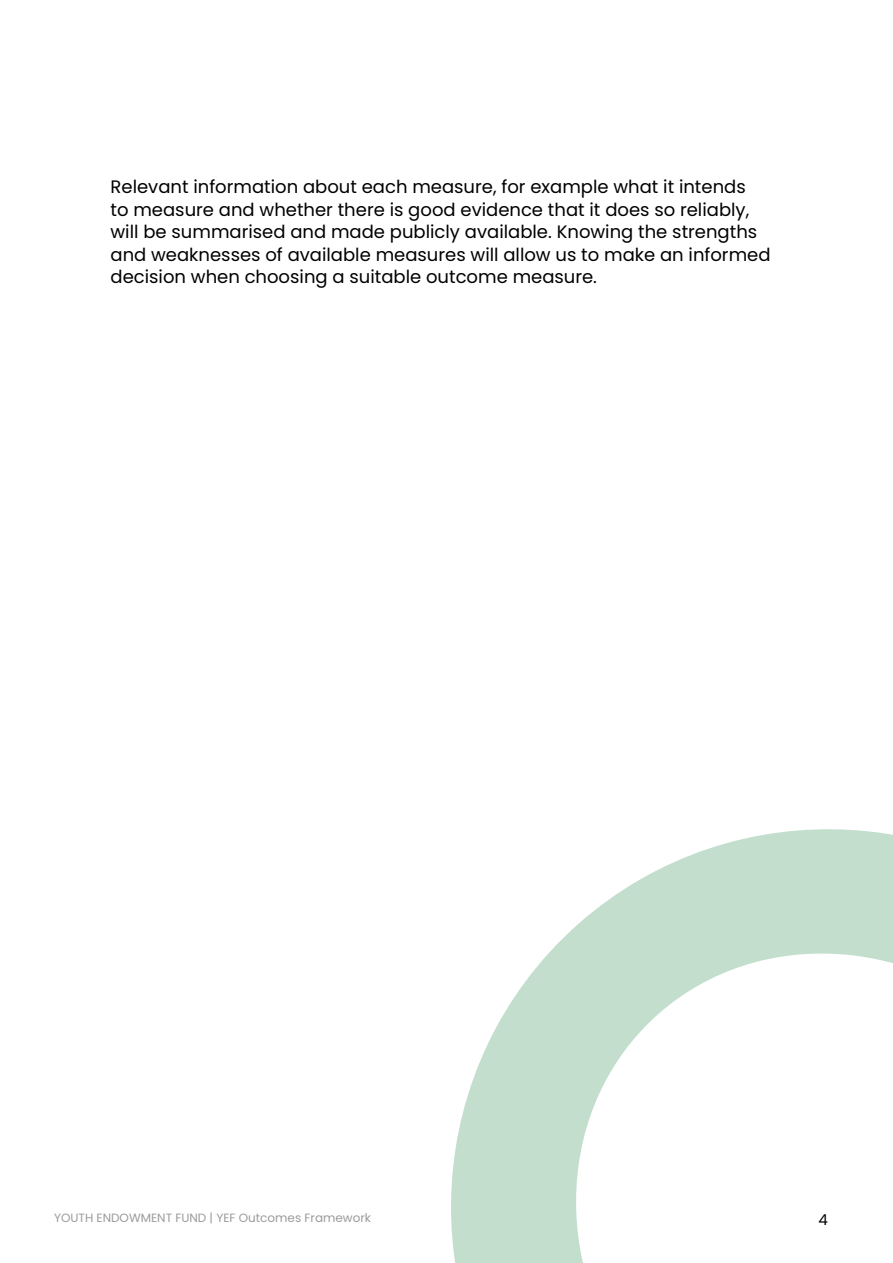
<style>
.page{position:relative;width:893px;height:1263px;background:#fff}
.page>*{position:absolute;margin:0;border:0;box-sizing:border-box;transform-origin:0 0}
.t1{font:18px/22.5px "Poppins";color:#000}
.t2{font:15px "Poppins";color:#000}
.t3{font:12px "Poppins";color:#9c9b9b}
</style>
<div class="page">
<svg style="left:451px;top:829px;width:442px;height:434px"></svg>
<p class="t1" style="left:111px;top:176px;width:661px">Relevant information about each measure, for example what it intends<br>to measure and whether there is good evidence that it does so reliably, will be summarised and made publicly available. Knowing the strengths and weaknesses of available measures will allow us to make an informed decision when choosing a suitable outcome measure.</p>
<p class="t3" style="left:54px;top:1210px;width:319px">YOUTH ENDOWMENT FUND | YEF Outcomes Framework</p>
<p class="t2" style="left:818px;top:1211px;width:11px">4</p>
</div>
